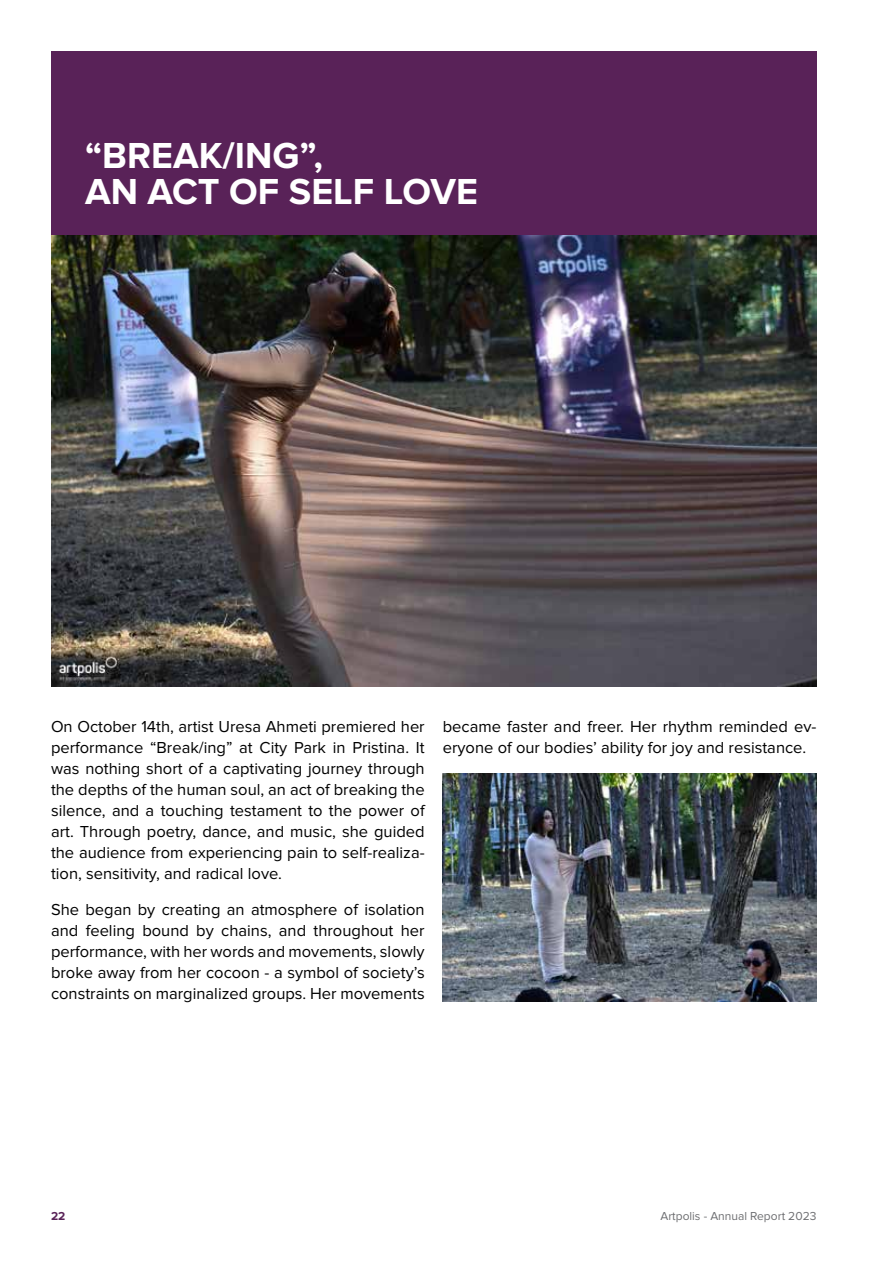
<style>
.page{position:relative;width:893px;height:1263px;background:#fff}
.page>*{position:absolute;margin:0;border:0;box-sizing:border-box;transform-origin:0 0}
.t1{font:700 37.5px/36px "Proxima Nova";color:#fff}
.t2{font:16.5px/21px "Proxima Nova";color:#000;text-align:justify}
.t3{font:12px "Proxima Nova";color:#6d6e71}
.t4{font:700 12px "Proxima Nova";color:#592258}
</style>
<div class="page">
<div style="left:51px;top:51px;width:765px;height:187px;background:#592258"></div>
<img style="left:51px;top:236px;width:765px;height:451px">
<img style="left:443px;top:774px;width:373px;height:227px">
<h1 class="t1" style="left:85px;top:138px;width:394px">“BREAK/ING”,<br>AN ACT OF SELF LOVE</h1>
<p class="t2" style="left:51px;top:716px;width:375px">On October 14th, artist Uresa Ahmeti premiered her performance “Break/ing” at City Park in Pristina. It was nothing short of a captivating journey through the depths of the human soul, an act of breaking the silence, and a touching testament to the power of art. Through poetry, dance, and music, she guided the audience from experiencing pain to self-realiza&shy;tion, sensitivity, and radical love.</p>
<p class="t2" style="left:51px;top:899px;width:375px">She began by creating an atmosphere of isolation and feeling bound by chains, and throughout her performance, with her words and movements, slowly broke away from her cocoon - a symbol of society’s constraints on marginalized groups. Her movements</p>
<p class="t2" style="left:443px;top:716px;width:375px">became faster and freer. Her rhythm reminded ev&shy;eryone of our bodies’ ability for joy and resistance.</p>
<p class="t4" style="left:51px;top:1209px;width:16px">22</p>
<p class="t3" style="left:660px;top:1210px;width:157px">Artpolis - Annual Report 2023</p>
</div>
